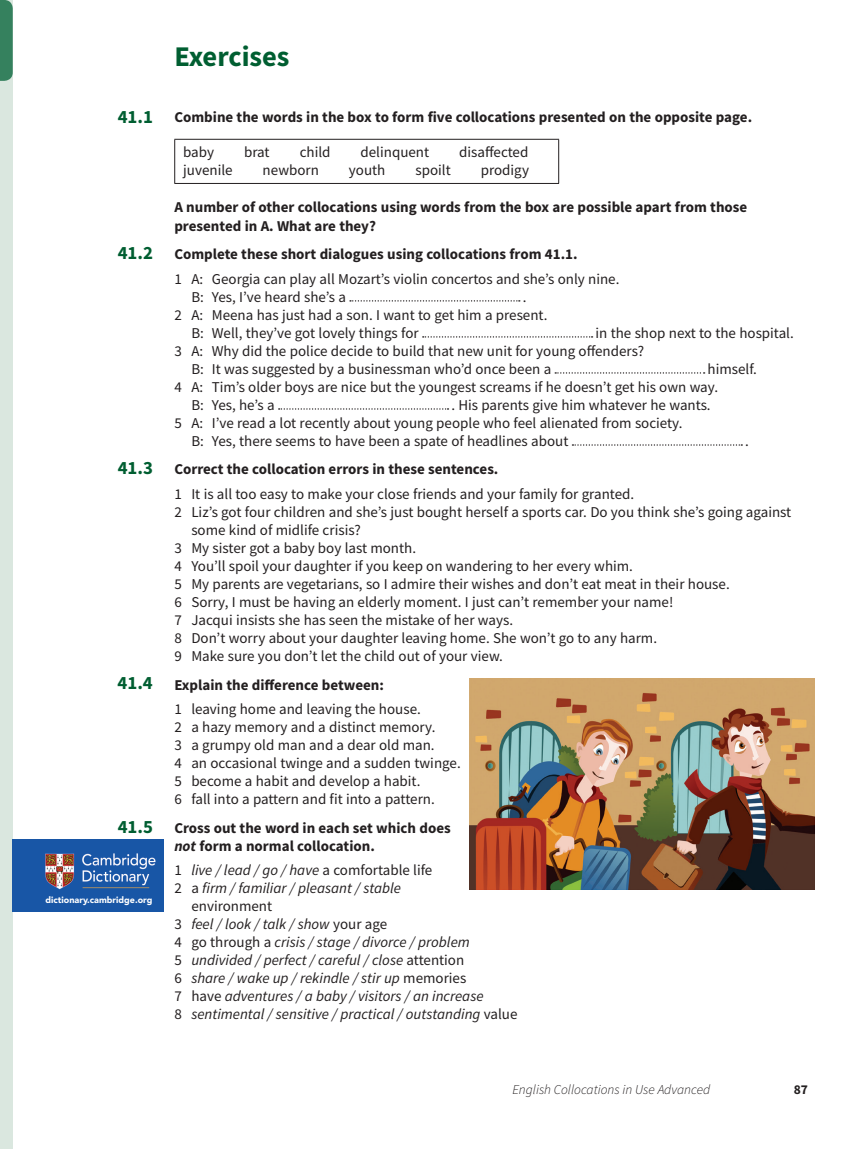
<style>
.page{position:relative;width:859px;height:1149px;background:#fff}
.page>*{position:absolute;margin:0;border:0;box-sizing:border-box;transform-origin:0 0}
.t1{font:700 28.5px "Source Sans Pro";color:#005e31}
.t2{font:700 18.75px "Source Sans Pro";color:#005e31}
.t3{font:15px/18px "Source Sans Pro";color:#231f20}
.t4{font:italic 15px "Source Sans Pro";color:#231f20}
.t5{font:700 15px/18px "Source Sans Pro";color:#231f20}
.t6{font:italic 300 13.5px "Source Sans Pro";color:#231f20}
.t7{font:700 13.5px "Source Sans Pro";color:#231f20}
.t8{font:900 9px "Avenir LT Std";color:#fff}
.s1{font-weight:700}
.s2{font-style:italic}
.s3{font-style:normal}
</style>
<div class="page">
<div style="left:0;top:0;width:13px;height:1148px;background:#dae7df"></div>
<svg style="left:0;top:0;width:13px;height:81px"></svg>
<img style="left:470px;top:678px;width:345px;height:210px">
<hr style="left:174px;top:139px;width:385px;height:1px;background:#231f20">
<hr style="left:174px;top:140px;width:1px;height:43px;background:#231f20">
<hr style="left:558px;top:140px;width:1px;height:43px;background:#231f20">
<hr style="left:174px;top:183px;width:385px;height:1px;background:#231f20">
<svg style="left:350px;top:300px;width:170px;height:1px"></svg>
<svg style="left:423px;top:336px;width:170px;height:1px"></svg>
<svg style="left:555px;top:372px;width:150px;height:1px"></svg>
<svg style="left:279px;top:408px;width:169px;height:1px"></svg>
<svg style="left:572px;top:444px;width:170px;height:1px"></svg>
<div style="left:13px;top:839px;width:151px;height:72px;background:#1856a6"></div>
<img style="left:45px;top:853px;width:111px;height:37px">
<p class="t2" style="left:118px;top:104px;width:37px">41.1</p>
<p class="t2" style="left:118px;top:240px;width:37px">41.2</p>
<p class="t2" style="left:118px;top:455px;width:37px">41.3</p>
<p class="t2" style="left:118px;top:670px;width:37px">41.4</p>
<p class="t2" style="left:118px;top:813px;width:37px">41.5</p>
<p class="t8" style="left:46px;top:893px;width:109px">dictionary.cambridge.org</p>
<p class="t1" style="left:174px;top:37px;width:117px">Exercises</p>
<p class="t5" style="left:174px;top:108px;width:579px">Combine the words in the box to form five collocations presented on the opposite page.</p>
<p class="t3" style="left:183px;top:143px;width:32px">baby</p>
<p class="t3" style="left:244px;top:143px;width:27px">brat</p>
<p class="t3" style="left:300px;top:143px;width:32px">child</p>
<p class="t3" style="left:360px;top:143px;width:70px">delinquent</p>
<p class="t3" style="left:459px;top:143px;width:71px">disaffected</p>
<p class="t3" style="left:183px;top:161px;width:51px">juvenile</p>
<p class="t3" style="left:263px;top:161px;width:58px">newborn</p>
<p class="t3" style="left:349px;top:161px;width:38px">youth</p>
<p class="t3" style="left:415px;top:161px;width:37px">spoilt</p>
<p class="t3" style="left:481px;top:161px;width:50px">prodigy</p>
<p class="t5" style="left:174px;top:198px;width:574px">A number of other collocations using words from the box are possible apart from those presented in A. What are they?</p>
<p class="t3" style="left:174px;top:242px;width:447px;line-height:24.3px"><span class="s1">Complete these short dialogues using collocations from 41.1.<br></span>1 A: Georgia can play all Mozart’s violin concertos and she’s only nine.</p>
<p class="t3" style="left:191px;top:287px;width:156px">B: Yes, I’ve heard she’s a</p>
<p class="t3" style="left:523px;top:287px;width:5px">.</p>
<p class="t3" style="left:174px;top:305px;width:375px">2 A: Meena has just had a son. I want to get him a present.</p>
<p class="t3" style="left:191px;top:323px;width:229px">B: Well, they’ve got lovely things for</p>
<p class="t3" style="left:595px;top:323px;width:200px">in the shop next to the hospital.</p>
<p class="t3" style="left:174px;top:341px;width:471px">3 A: Why did the police decide to build that new unit for young offenders?</p>
<p class="t3" style="left:191px;top:359px;width:361px">B: It was suggested by a businessman who’d once been a</p>
<p class="t3" style="left:707px;top:359px;width:51px">himself.</p>
<p class="t3" style="left:174px;top:377px;width:545px">4 A: Tim’s older boys are nice but the youngest screams if he doesn’t get his own way.</p>
<p class="t3" style="left:191px;top:395px;width:85px">B: Yes, he’s a</p>
<p class="t3" style="left:451px;top:395px;width:261px">. His parents give him whatever he wants.</p>
<p class="t3" style="left:174px;top:413px;width:510px">5 A: I’ve read a lot recently about young people who feel alienated from society.</p>
<p class="t3" style="left:191px;top:431px;width:379px">B: Yes, there seems to have been a spate of headlines about</p>
<p class="t3" style="left:745px;top:431px;width:5px">.</p>
<p class="t3" style="left:174px;top:457px;width:461px;line-height:24.3px"><span class="s1">Correct the collocation errors in these sentences.<br></span>1 It is all too easy to make your close friends and your family for granted.</p>
<p class="t3" style="left:174px;top:502px;width:618px">2 Liz’s got four children and she’s just bought herself a sports car. Do you think she’s going against</p>
<p class="t3" style="left:191px;top:520px;width:171px">some kind of midlife crisis?</p>
<p class="t3" style="left:174px;top:538px;width:243px">3 My sister got a baby boy last month.</p>
<p class="t3" style="left:174px;top:556px;width:460px">4 You’ll spoil your daughter if you keep on wandering to her every whim.</p>
<p class="t3" style="left:174px;top:574px;width:557px">5 My parents are vegetarians, so I admire their wishes and don’t eat meat in their house.</p>
<p class="t3" style="left:174px;top:592px;width:500px">6 Sorry, I must be having an elderly moment. I just can’t remember your name!</p>
<p class="t3" style="left:174px;top:610px;width:340px">7 Jacqui insists she has seen the mistake of her ways.</p>
<p class="t3" style="left:174px;top:628px;width:484px">8 Don’t worry about your daughter leaving home. She won’t go to any harm.</p>
<p class="t3" style="left:174px;top:646px;width:330px">9 Make sure you don’t let the child out of your view.</p>
<p class="t3" style="left:174px;top:672px;width:248px;line-height:24.3px"><span class="s1">Explain the difference between:<br></span>1 leaving home and leaving the house.</p>
<p class="t3" style="left:174px;top:717px;width:288px">2 a hazy memory and a distinct memory.<br>3 a grumpy old man and a dear old man.<br>4 an occasional twinge and a sudden twinge.<br>5 become a habit and develop a habit.<br>6 fall into a pattern and fit into a pattern.</p>
<p class="t5" style="left:174px;top:818px;width:278px">Cross out the word in each set which does <span class="s2">not</span> form a normal collocation.</p>
<p class="t3" style="left:174px;top:860px;width:260px">1 <span class="s2">live / lead / go / have</span> a comfortable life</p>
<p class="t4" style="left:174px;top:878px;width:228px"><span class="s3">2 a</span> firm / familiar / pleasant / stable</p>
<p class="t3" style="left:191px;top:896px;width:82px">environment</p>
<p class="t4" style="left:174px;top:914px;width:214px"><span class="s3">3</span> feel / look / talk / show <span class="s3">your age</span></p>
<p class="t4" style="left:174px;top:932px;width:297px"><span class="s3">4 go through a</span> crisis / stage / divorce / problem</p>
<p class="t4" style="left:174px;top:950px;width:291px"><span class="s3">5</span> undivided / perfect / careful / close <span class="s3">attention</span></p>
<p class="t4" style="left:174px;top:968px;width:293px"><span class="s3">6</span> share / wake up / rekindle / stir up <span class="s3">memories</span></p>
<p class="t4" style="left:174px;top:986px;width:311px"><span class="s3">7 have</span> adventures / a baby / visitors / an increase</p>
<p class="t4" style="left:174px;top:1004px;width:345px"><span class="s3">8</span> sentimental / sensitive / practical / outstanding <span class="s3">value</span></p>
<p class="t6" style="left:512px;top:1080px;width:199px">English Collocations in Use Advanced</p>
<p class="t7" style="left:794px;top:1079px;width:16px">87</p>
</div>
